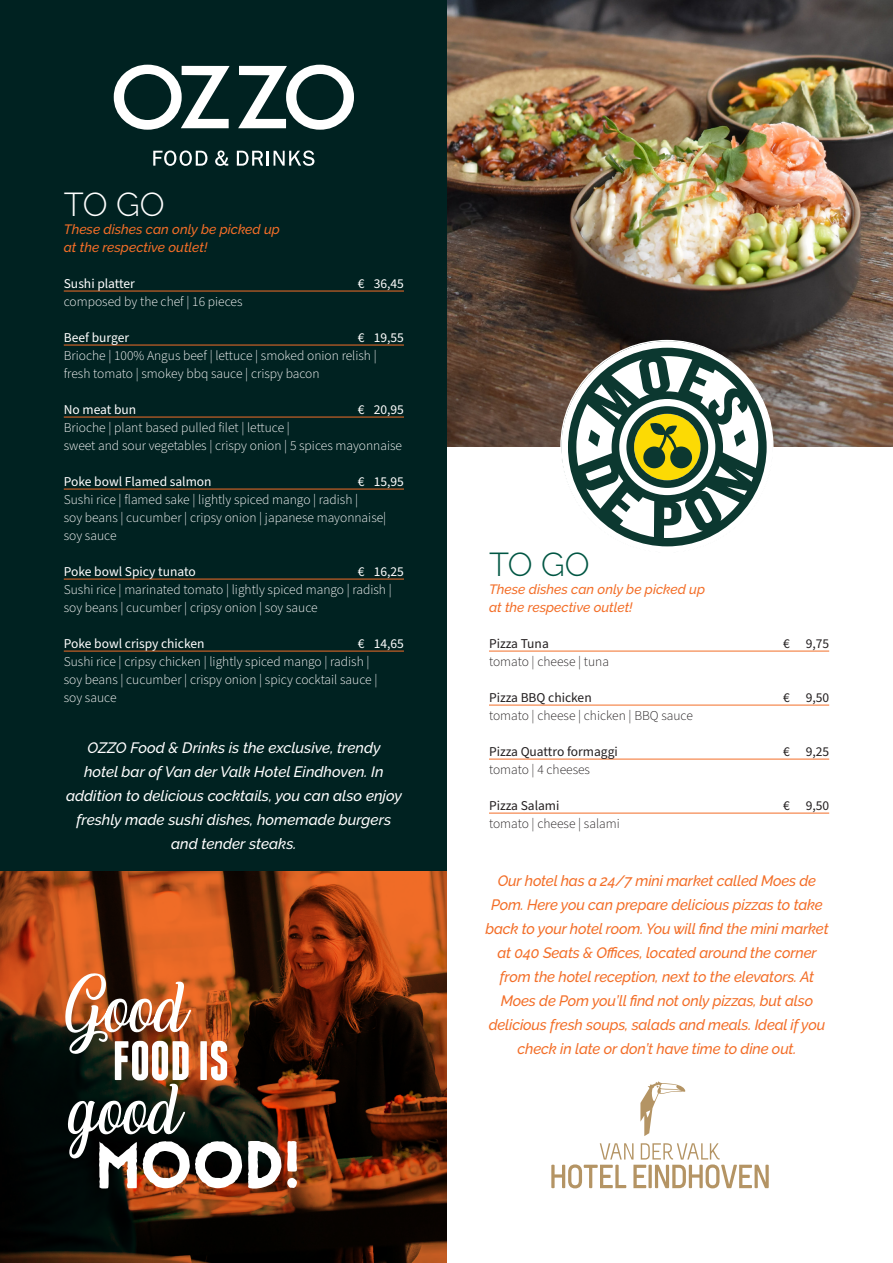
<style>
.page{position:relative;width:893px;height:1263px;background:#fff}
.page>*{position:absolute;margin:0;border:0;box-sizing:border-box;transform-origin:0 0}
.t1{font:300 33px "Raleway";color:#fff}
.t2{font:300 33px "Raleway";color:#005643}
.t3{font:italic 500 15px/24px "Raleway";letter-spacing:-.01em;color:#f36e28;text-align:center}
.t4{font:italic 500 15px/24px "Raleway";color:#fff;text-align:center}
.t5{font:300 13.5px/18px "Source Sans Pro";color:#fff}
.t6{font:13.5px "Source Sans Pro";color:#fff}
.t7{font:italic 500 13.5px/18px "Raleway";color:#f36e28}
.t8{font:300 13.5px "Source Sans Pro";color:#231f20}
.t9{font:13.5px "Source Sans Pro";color:#231f20}
</style>
<div class="page">
<img style="left:446px;top:0;width:447px;height:446px">
<svg style="left:561px;top:341px;width:212px;height:206px"></svg>
<div style="left:0;top:0;width:446px;height:910px;background:#002221"></div>
<img style="left:1px;top:872px;width:445px;height:391px">
<hr style="left:64px;top:291px;width:340px;height:1px;background:#f36e28">
<hr style="left:64px;top:345px;width:340px;height:1px;background:#f36e28">
<hr style="left:64px;top:417px;width:340px;height:1px;background:#f36e28">
<hr style="left:64px;top:489px;width:340px;height:1px;background:#f36e28">
<hr style="left:64px;top:579px;width:340px;height:1px;background:#f36e28">
<hr style="left:64px;top:651px;width:340px;height:1px;background:#f36e28">
<svg style="left:114px;top:65px;width:116px;height:65px"></svg>
<svg style="left:238px;top:65px;width:116px;height:65px"></svg>
<svg style="left:153px;top:150px;width:54px;height:16px"></svg>
<svg style="left:215px;top:150px;width:13px;height:16px"></svg>
<svg style="left:237px;top:150px;width:77px;height:16px"></svg>
<hr style="left:489px;top:651px;width:340px;height:1px;background:#f36e28">
<hr style="left:489px;top:705px;width:340px;height:1px;background:#f36e28">
<hr style="left:489px;top:759px;width:340px;height:1px;background:#f36e28">
<hr style="left:489px;top:813px;width:340px;height:1px;background:#f36e28">
<svg style="left:640px;top:1081px;width:46px;height:55px"></svg>
<svg style="left:551px;top:1143px;width:218px;height:45px"></svg>
<img style="left:0;top:872px;width:1px;height:391px">
<img style="left:65px;top:973px;width:232px;height:215px">
<p class="t1" style="left:64px;top:185px;width:102px">TO GO</p>
<p class="t7" style="left:64px;top:220px;width:218px">These dishes can only be picked up at the respective outlet!</p>
<p class="t6" style="left:64px;top:275px;width:73px">Sushi platter</p>
<p class="t6" style="left:358px;top:275px;width:48px">€ 36,45</p>
<p class="t5" style="left:64px;top:293px;width:180px">composed by the chef | 16 pieces</p>
<p class="t6" style="left:64px;top:329px;width:67px">Beef burger</p>
<p class="t6" style="left:358px;top:329px;width:48px">€ 19,55</p>
<p class="t5" style="left:64px;top:347px;width:315px">Brioche | 100% Angus beef | lettuce | smoked onion relish | fresh tomato | smokey bbq sauce | crispy bacon</p>
<p class="t6" style="left:64px;top:401px;width:74px">No meat bun</p>
<p class="t6" style="left:358px;top:401px;width:48px">€ 20,95</p>
<p class="t5" style="left:64px;top:419px;width:228px">Brioche | plant based pulled filet | lettuce |</p>
<p class="t5" style="left:64px;top:437px;width:340px">sweet and sour vegetables | crispy onion | 5 spices mayonnaise</p>
<p class="t6" style="left:64px;top:473px;width:149px">Poke bowl Flamed salmon</p>
<p class="t6" style="left:358px;top:473px;width:48px">€ 15,95</p>
<p class="t5" style="left:64px;top:491px;width:296px">Sushi rice | flamed sake | lightly spiced mango | radish |</p>
<p class="t5" style="left:64px;top:509px;width:324px">soy beans | cucumber | cripsy onion | japanese mayonnaise| soy sauce</p>
<p class="t6" style="left:64px;top:563px;width:133px">Poke bowl Spicy tunato</p>
<p class="t6" style="left:358px;top:563px;width:48px">€ 16,25</p>
<p class="t5" style="left:64px;top:581px;width:330px">Sushi rice | marinated tomato | lightly spiced mango | radish |</p>
<p class="t5" style="left:64px;top:599px;width:255px">soy beans | cucumber | cripsy onion | soy sauce</p>
<p class="t6" style="left:64px;top:635px;width:142px">Poke bowl crispy chicken</p>
<p class="t6" style="left:358px;top:635px;width:48px">€ 14,65</p>
<p class="t5" style="left:64px;top:653px;width:307px">Sushi rice | cripsy chicken | lightly spiced mango | radish |</p>
<p class="t5" style="left:64px;top:671px;width:315px">soy beans | cucumber | crispy onion | spicy cocktail sauce |</p>
<p class="t5" style="left:64px;top:689px;width:54px">soy sauce</p>
<p class="t4" style="left:66px;top:736px;width:337px">OZZO Food &amp; Drinks is the exclusive, trendy<br>hotel bar of Van der Valk Hotel Eindhoven. In addition to delicious cocktails, you can also enjoy freshly made sushi dishes, homemade burgers and tender steaks.</p>
<p class="t2" style="left:489px;top:545px;width:102px">TO GO</p>
<p class="t7" style="left:489px;top:580px;width:218px">These dishes can only be picked up at the respective outlet!</p>
<p class="t9" style="left:489px;top:635px;width:61px">Pizza Tuna</p>
<p class="t9" style="left:783px;top:635px;width:48px">€ 9,75</p>
<p class="t8" style="left:489px;top:653px;width:122px">tomato | cheese | tuna</p>
<p class="t9" style="left:489px;top:689px;width:104px">Pizza BBQ chicken</p>
<p class="t9" style="left:783px;top:689px;width:48px">€ 9,50</p>
<p class="t8" style="left:489px;top:707px;width:205px">tomato | cheese | chicken | BBQ sauce</p>
<p class="t9" style="left:489px;top:743px;width:130px">Pizza Quattro formaggi</p>
<p class="t9" style="left:783px;top:743px;width:48px">€ 9,25</p>
<p class="t8" style="left:489px;top:761px;width:103px">tomato | 4 cheeses</p>
<p class="t9" style="left:489px;top:797px;width:72px">Pizza Salami</p>
<p class="t9" style="left:783px;top:797px;width:48px">€ 9,50</p>
<p class="t8" style="left:489px;top:815px;width:132px">tomato | cheese | salami</p>
<p class="t3" style="left:485px;top:868px;width:345px">Our hotel has a 24/7 mini market called Moes de Pom. Here you can prepare delicious pizzas to take back to your hotel room. You will find the mini market at 040 Seats &amp; Offices, located around the corner from the hotel reception, next to the elevators. At Moes de Pom you’ll find not only pizzas, but also delicious fresh soups, salads and meals. Ideal if you check in late or don’t have time to dine out.</p>
</div>
